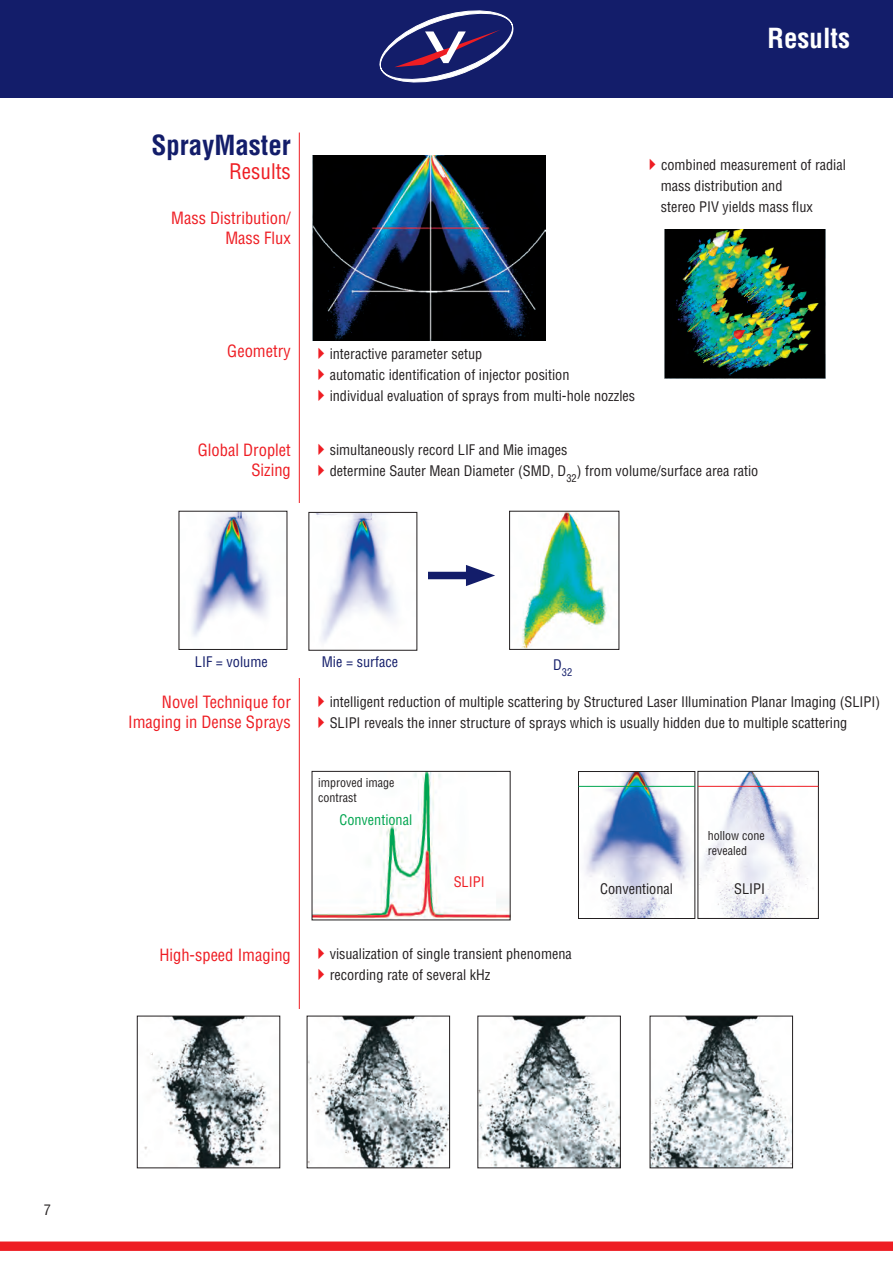
<style>
.page{position:relative;width:893px;height:1263px;background:#fff}
.page>*{position:absolute;margin:0;border:0;box-sizing:border-box;transform-origin:0 0}
.t1{font:700 condensed 27px "Helvetica";color:#131d6a}
.t2{font:700 condensed 27px "Helvetica";color:#fff}
.t3{font:condensed 21px "Helvetica";color:#ee1d23}
.t4{font:condensed 16.5px/19.8px "Helvetica";color:#ee1d23;text-align:right}
.t5{font:condensed 14.25px/21px "Helvetica";color:#231f20}
.t6{font:condensed 14.25px "Helvetica";color:#131d6a}
.t7{font:condensed 14.25px "Helvetica";color:#00a54f}
.t8{font:condensed 14.25px "Helvetica";color:#ee1d23}
.t9{font:condensed 12px/14.4px "Helvetica";color:#231f20}
.t10{font:condensed 10.5px "Helvetica";color:#131d6a}
.s1{color:#ee1d23}
</style>
<div class="page">
<div style="left:0;top:0;width:893px;height:97px;background:#131d6a"></div>
<hr style="left:299px;top:133px;width:1px;height:1021px;background:#ee1d23">
<svg style="left:380px;top:11px;width:133px;height:71px"></svg>
<img style="left:314px;top:773px;width:194px;height:145px">
<div style="left:288px;top:1009px;width:19px;height:194px;background:#fff"></div>
<div style="left:288px;top:503px;width:19px;height:174px;background:#fff"></div>
<img style="left:192px;top:513px;width:77px;height:124px">
<img style="left:316px;top:514px;width:81px;height:128px">
<div style="left:428px;top:572px;width:50px;height:7px;background:#131d6a"></div>
<svg style="left:466px;top:565px;width:29px;height:21px"></svg>
<img style="left:521px;top:513px;width:86px;height:135px">
<div style="left:509px;top:511px;width:110px;height:139px;border:1px solid #231f20"></div>
<img style="left:144px;top:1018px;width:124px;height:148px">
<div style="left:137px;top:1016px;width:143px;height:152px;border:1px solid #231f20"></div>
<img style="left:309px;top:1018px;width:139px;height:148px">
<div style="left:307px;top:1016px;width:143px;height:152px;border:1px solid #231f20"></div>
<img style="left:480px;top:1018px;width:139px;height:148px">
<div style="left:478px;top:1016px;width:143px;height:152px;border:1px solid #231f20"></div>
<img style="left:652px;top:1018px;width:139px;height:148px">
<div style="left:650px;top:1016px;width:143px;height:152px;border:1px solid #231f20"></div>
<img style="left:580px;top:773px;width:113px;height:144px">
<div style="left:578px;top:771px;width:117px;height:148px;border:1px solid #231f20"></div>
<img style="left:700px;top:773px;width:117px;height:144px">
<div style="left:698px;top:771px;width:121px;height:148px;border:1px solid #231f20"></div>
<hr style="left:698px;top:786px;width:120px;height:1px;background:#ee1d23">
<hr style="left:578px;top:786px;width:117px;height:1px;background:#00a54f">
<img style="left:312px;top:156px;width:234px;height:184px">
<img style="left:664px;top:230px;width:162px;height:148px">
<div style="left:0;top:1242px;width:893px;height:9px;background:#ee1d23"></div>
<h1 class="t1" style="left:151px;top:129px;width:141px">SprayMaster</h1>
<h2 class="t3" style="left:229px;top:158px;width:63px">Results</h2>
<p class="t4" style="left:171px;top:208px;width:121px">Mass Distribution/<br>Mass Flux</p>
<h1 class="t2" style="left:768px;top:22px;width:84px">Results</h1>
<p class="t5" style="left:661px;top:154px;width:187px;text-indent:-18px"><span class="s1">✔</span>combined measurement of radial mass distribution and<br>stereo PIV yields mass flux</p>
<p class="t4" style="left:227px;top:341px;width:65px">Geometry</p>
<p class="t4" style="left:198px;top:439px;width:95px">Global Droplet<br>Sizing</p>
<p class="t5" style="left:312px;top:343px;width:172px"><span class="s1">✔</span>interactive parameter setup</p>
<p class="t5" style="left:312px;top:364px;width:259px"><span class="s1">✔</span>automatic identification of injector position</p>
<p class="t5" style="left:312px;top:385px;width:325px"><span class="s1">✔</span>individual evaluation of sprays from multi-hole nozzles</p>
<p class="t5" style="left:312px;top:439px;width:257px"><span class="s1">✔</span>simultaneously record LIF and Mie images</p>
<p class="t5" style="left:312px;top:460px;width:448px"><span class="s1">✔</span>determine Sauter Mean Diameter (SMD, D<sub>32</sub>) from volume/surface area ratio</p>
<p class="t6" style="left:195px;top:652px;width:74px">LIF = volume</p>
<p class="t6" style="left:322px;top:652px;width:78px">Mie = surface</p>
<p class="t10" style="left:553px;top:665px;width:21px"><sup>D</sup>32</p>
<p class="t4" style="left:128px;top:692px;width:164px">Novel Technique for<br>Imaging in Dense Sprays</p>
<p class="t5" style="left:312px;top:691px;width:570px"><span class="s1">✔</span>intelligent reduction of multiple scattering by Structured Laser Illumination Planar Imaging (SLIPI)</p>
<p class="t5" style="left:312px;top:712px;width:537px"><span class="s1">✔</span>SLIPI reveals the inner structure of sprays which is usually hidden due to multiple scattering</p>
<p class="t9" style="left:318px;top:775px;width:78px">improved image contrast</p>
<p class="t4" style="left:159px;top:944px;width:133px">High-speed Imaging</p>
<p class="t7" style="left:339px;top:811px;width:74px">Conventional</p>
<p class="t8" style="left:454px;top:872px;width:32px">SLIPI</p>
<p class="t5" style="left:312px;top:943px;width:262px"><span class="s1">✔</span>visualization of single transient phenomena</p>
<p class="t5" style="left:312px;top:964px;width:180px"><span class="s1">✔</span>recording rate of several kHz</p>
<p class="t9" style="left:708px;top:828px;width:58px">hollow cone revealed</p>
<p class="t5" style="left:600px;top:878px;width:74px">Conventional</p>
<p class="t5" style="left:734px;top:878px;width:32px">SLIPI</p>
<p class="t5" style="left:44px;top:1199px;width:9px">7</p>
</div>
